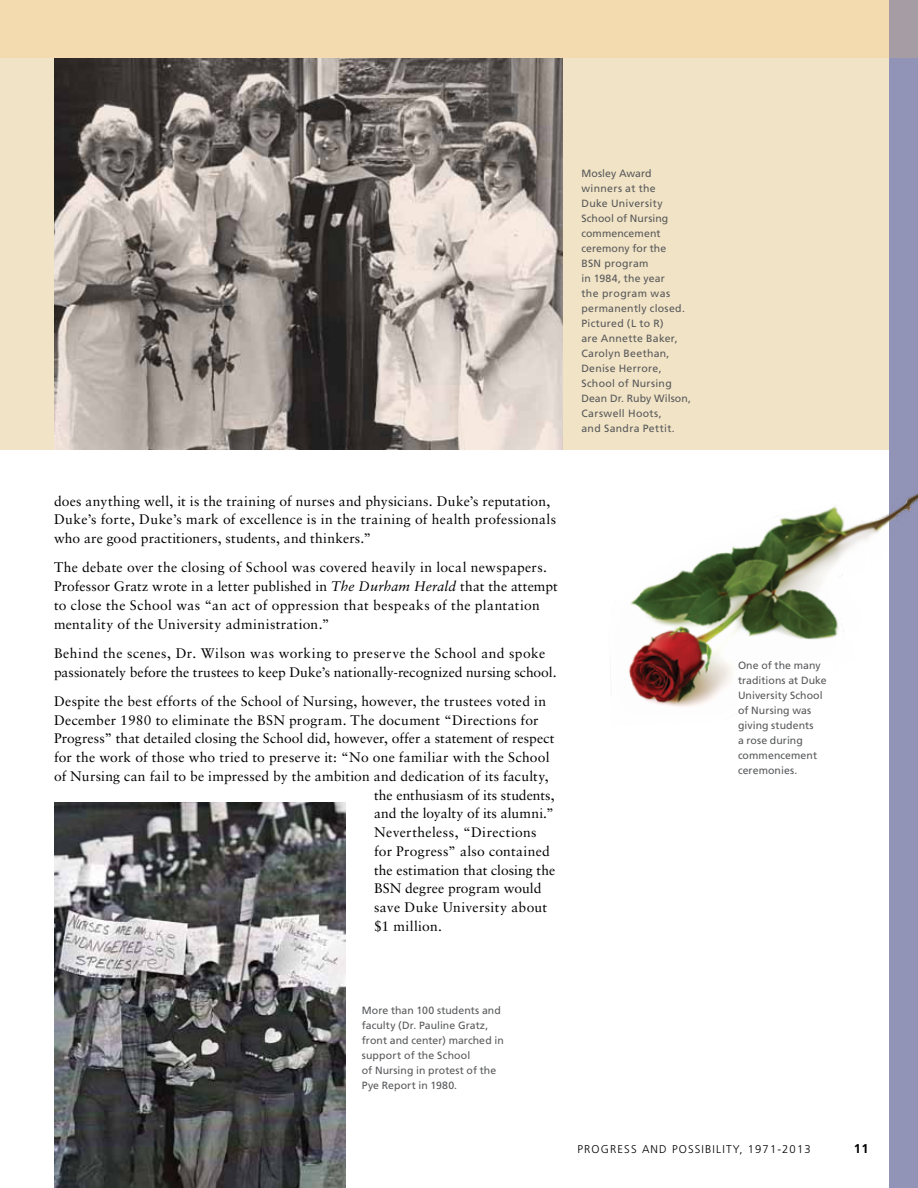
<style>
.page{position:relative;width:918px;height:1188px;background:#fff}
.page>*{position:absolute;margin:0;border:0;box-sizing:border-box;transform-origin:0 0}
.t1{font:13.8px/18.8px "Sabon LT Std";letter-spacing:.015em;color:#000}
.t2{font:700 12.75px "Frutiger";color:#000}
.t3{font:300 11.25px "Frutiger";letter-spacing:.1em;color:#000}
.t4{font:10.5px/15px "Frutiger";letter-spacing:.01em;color:#58595b}
.t5{font:10.5px/15px "Frutiger";letter-spacing:.03em;color:#58595b}
.s1{font-style:italic}
</style>
<div class="page">
<div style="left:0;top:0;width:918px;height:450px;background:#f1e3c5"></div>
<div style="left:890px;top:0;width:28px;height:1188px;background:#9194b6"></div>
<div style="left:0;top:0;width:918px;height:58px;background:#f3dbaf"></div>
<img style="left:54px;top:58px;width:508px;height:392px">
<img style="left:54px;top:803px;width:292px;height:385px">
<img style="left:628px;top:479px;width:290px;height:248px">
<div style="left:738px;top:661px;width:94px;height:130px;background:#fff"></div>
<p class="t4" style="left:581px;top:166px;width:89px">M osley Award winners at the<br>Duke University<br>School of N ursing commencement ceremony for the<br>BSN</p>
<p class="t5" style="left:581px;top:256px;width:111px;text-indent:23px">program<br>in 1984, the year<br>the program was permanently closed.<br>Pictured (L to R)<br>are Annette Baker,<br>Carolyn Beethan,<br>Denise Herrore,<br>School of N ursing<br>Dean Dr. Ruby Wilson,<br>Carswell Hoots,<br>and Sandra Pettit.</p>
<p class="t1" style="left:54px;top:491px;width:504px">does anything well, it is the training of nurses and physicians. Duke’s reputation,<br>Duke’s forte, Duke’s mark of excellence is in the training of health professionals who are good practitioners, students, and thinkers.”</p>
<p class="t1" style="left:54px;top:558px;width:505px">The debate over the closing of School was covered heavily in local newspapers.<br>Professor Gratz wrote in a letter published in <span class="s1">The Durham Herald</span> that the attempt to close the School was “an act of oppression that bespeaks of the plantation mentality of the University administration.”</p>
<p class="t1" style="left:54px;top:644px;width:504px">Behind the scenes, Dr. Wilson was working to preserve the School and spoke passionately before the trustees to keep Duke’s nationally-recognized nursing school.</p>
<p class="t1" style="left:54px;top:692px;width:494px">Despite the best efforts of the School of Nursing, however, the trustees voted in</p>
<p class="t1" style="left:54px;top:710px;width:486px">December 1980 to eliminate the BSN program. The document “Directions for</p>
<p class="t1" style="left:54px;top:729px;width:502px">Progress” that detailed closing the School did, however, offer a statement of respect</p>
<p class="t1" style="left:54px;top:748px;width:497px">for the work of those who tried to preserve it: “No one familiar with the School</p>
<p class="t1" style="left:54px;top:766px;width:496px">of Nursing can fail to be impressed by the ambition and dedication of its faculty,</p>
<p class="t1" style="left:374px;top:785px;width:182px">the enthusiasm of its students,</p>
<p class="t1" style="left:374px;top:804px;width:181px">and the loyalty of its alumni.”</p>
<p class="t1" style="left:374px;top:823px;width:164px">Nevertheless, “Directions</p>
<p class="t1" style="left:374px;top:841px;width:177px">for Progress” also contained</p>
<p class="t1" style="left:374px;top:860px;width:183px">the estimation that closing the</p>
<p class="t1" style="left:374px;top:879px;width:169px">BSN degree program would</p>
<p class="t1" style="left:374px;top:898px;width:175px">save Duke University about</p>
<p class="t1" style="left:374px;top:916px;width:69px">$1 million.</p>
<p class="t4" style="left:738px;top:658px;width:90px">One of the many traditions at Duke<br>University School of N ursing was giving students<br>a rose during commencement ceremonies.</p>
<p class="t4" style="left:362px;top:1003px;width:144px">More than 100 students and faculty (Dr. Pauline Gratz, front and center) marched in support of the School<br>of N ursing in protest of the<br>Pye Report in 1980.</p>
<p class="t3" style="left:578px;top:1142px;width:235px">PROGRESS AND POSSIBILITY, 1971-2013</p>
<p class="t2" style="left:854px;top:1141px;width:16px">11</p>
</div>
